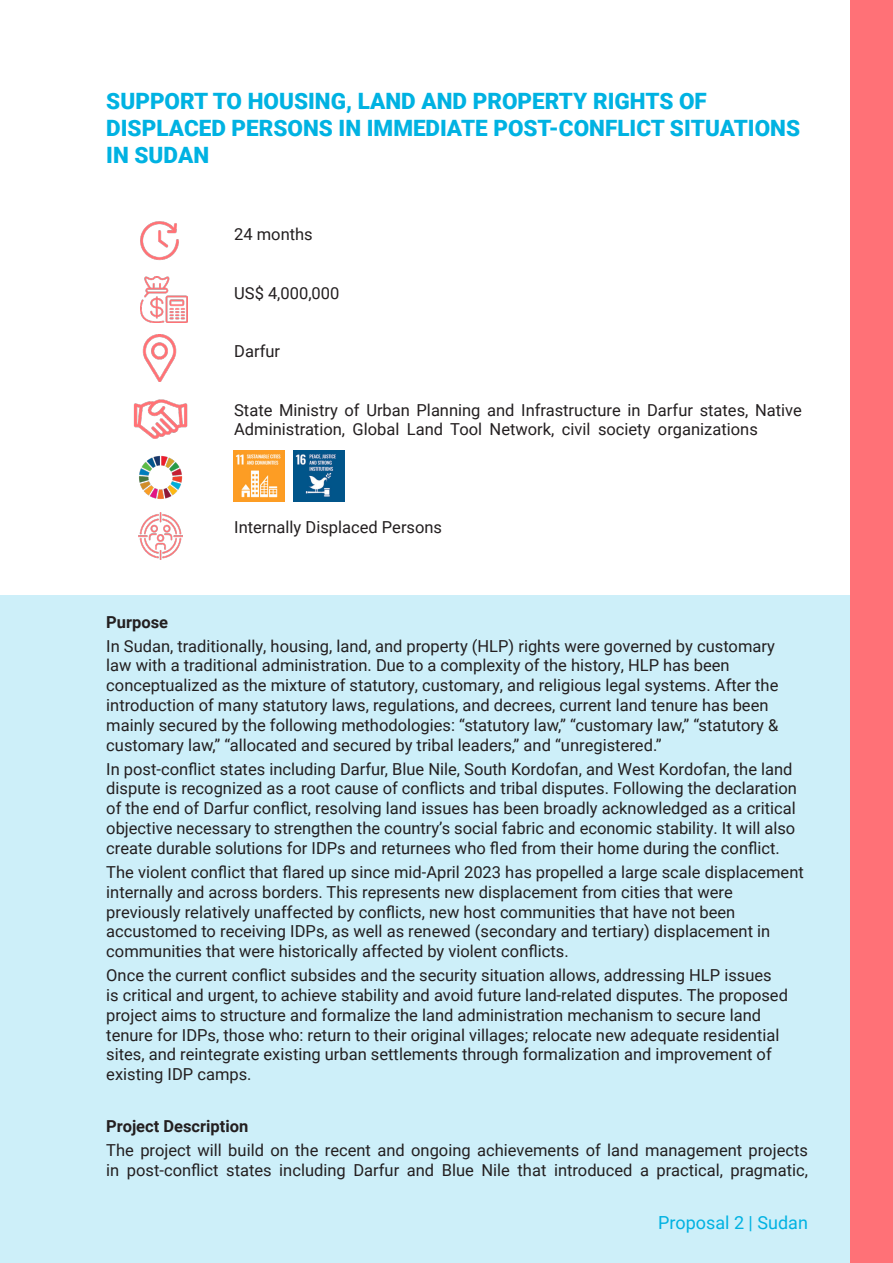
<style>
.page{position:relative;width:893px;height:1263px;background:#fff}
.page>*{position:absolute;margin:0;border:0;box-sizing:border-box;transform-origin:0 0}
.Sub-Sub-Subtitles-4{font:900 22.5px/27px "Roboto";color:#00b2e2}
.t1{font:18px "Roboto";color:#00b2e2}
.Sub-Sub-Subtitles-4-2{font:16.5px/19.8px "Roboto";color:#231f20}
.Sub-Sub-Subtitles-4-3{font:700 16.5px "Roboto";color:#231f20}
</style>
<div class="page">
<div style="left:0;top:595px;width:893px;height:668px;background:#cdeff9"></div>
<div style="left:850px;top:0;width:43px;height:1263px;background:#ff7177"></div>
<img style="left:140px;top:221px;width:39px;height:40px">
<img style="left:140px;top:276px;width:47px;height:46px">
<img style="left:142px;top:334px;width:35px;height:47px">
<img style="left:133px;top:399px;width:55px;height:40px">
<img style="left:139px;top:455px;width:44px;height:44px">
<img style="left:138px;top:512px;width:45px;height:47px">
<img style="left:234px;top:451px;width:51px;height:51px">
<img style="left:293px;top:451px;width:51px;height:51px">
<p class="Sub-Sub-Subtitles-4" style="left:106px;top:86px;width:695px">SUPPORT TO HOUSING, LAND AND PROPERTY RIGHTS OF<br>DISPLACED PERSONS IN IMMEDIATE POST-CONFLICT SITUATIONS<br>IN SUDAN</p>
<p class="Sub-Sub-Subtitles-4-2" style="left:234px;top:224px;width:80px">24 months</p>
<p class="Sub-Sub-Subtitles-4-2" style="left:234px;top:282px;width:107px">US$ 4,000,000</p>
<p class="Sub-Sub-Subtitles-4-2" style="left:234px;top:341px;width:47px">Darfur</p>
<p class="Sub-Sub-Subtitles-4-2" style="left:234px;top:399px;width:569px">State Ministry of Urban Planning and Infrastructure in Darfur states, Native<br>Administration, Global Land Tool Network, civil society organizations</p>
<p class="Sub-Sub-Subtitles-4-2" style="left:234px;top:516px;width:209px">Internally Displaced Persons</p>
<p class="Sub-Sub-Subtitles-4-3" style="left:106px;top:610px;width:63px">Purpose</p>
<p class="Sub-Sub-Subtitles-4-2" style="left:106px;top:635px;width:674px">In Sudan, traditionally, housing, land, and property (HLP) rights were governed by customary law with a traditional administration. Due to a complexity of the history, HLP has been conceptualized as the mixture of statutory, customary, and religious legal systems. After the introduction of many statutory laws, regulations, and decrees, current land tenure has been mainly secured by the following methodologies: “statutory law,” “customary law,” “statutory &amp; customary law,” “allocated and secured by tribal leaders,” and “unregistered.”</p>
<p class="Sub-Sub-Subtitles-4-2" style="left:106px;top:758px;width:692px">In post-conflict states including Darfur, Blue Nile, South Kordofan, and West Kordofan, the land dispute is recognized as a root cause of conflicts and tribal disputes. Following the declaration of the end of Darfur conflict, resolving land issues has been broadly acknowledged as a critical objective necessary to strengthen the country’s social fabric and economic stability. It will also create durable solutions for IDPs and returnees who fled from their home during the conflict.</p>
<p class="Sub-Sub-Subtitles-4-2" style="left:106px;top:861px;width:699px">The violent conflict that flared up since mid-April 2023 has propelled a large scale displacement internally and across borders. This represents new displacement from cities that were previously relatively unaffected by conflicts, new host communities that have not been accustomed to receiving IDPs, as well as renewed (secondary and tertiary) displacement in communities that were historically affected by violent conflicts.</p>
<p class="Sub-Sub-Subtitles-4-2" style="left:106px;top:965px;width:683px">Once the current conflict subsides and the security situation allows, addressing HLP issues is critical and urgent, to achieve stability and avoid future land-related disputes. The proposed project aims to structure and formalize the land administration mechanism to secure land tenure for IDPs, those who: return to their original villages; relocate new adequate residential sites, and reintegrate existing urban settlements through formalization and improvement of existing IDP camps.</p>
<p class="Sub-Sub-Subtitles-4-3" style="left:106px;top:1114px;width:144px">Project Description</p>
<p class="Sub-Sub-Subtitles-4-2" style="left:106px;top:1139px;width:703px">The project will build on the recent and ongoing achievements of land management projects in post-conflict states including Darfur and Blue Nile that introduced a practical, pragmatic,</p>
<p class="t1" style="left:658px;top:1210px;width:151px">Proposal 2 | Sudan</p>
</div>
